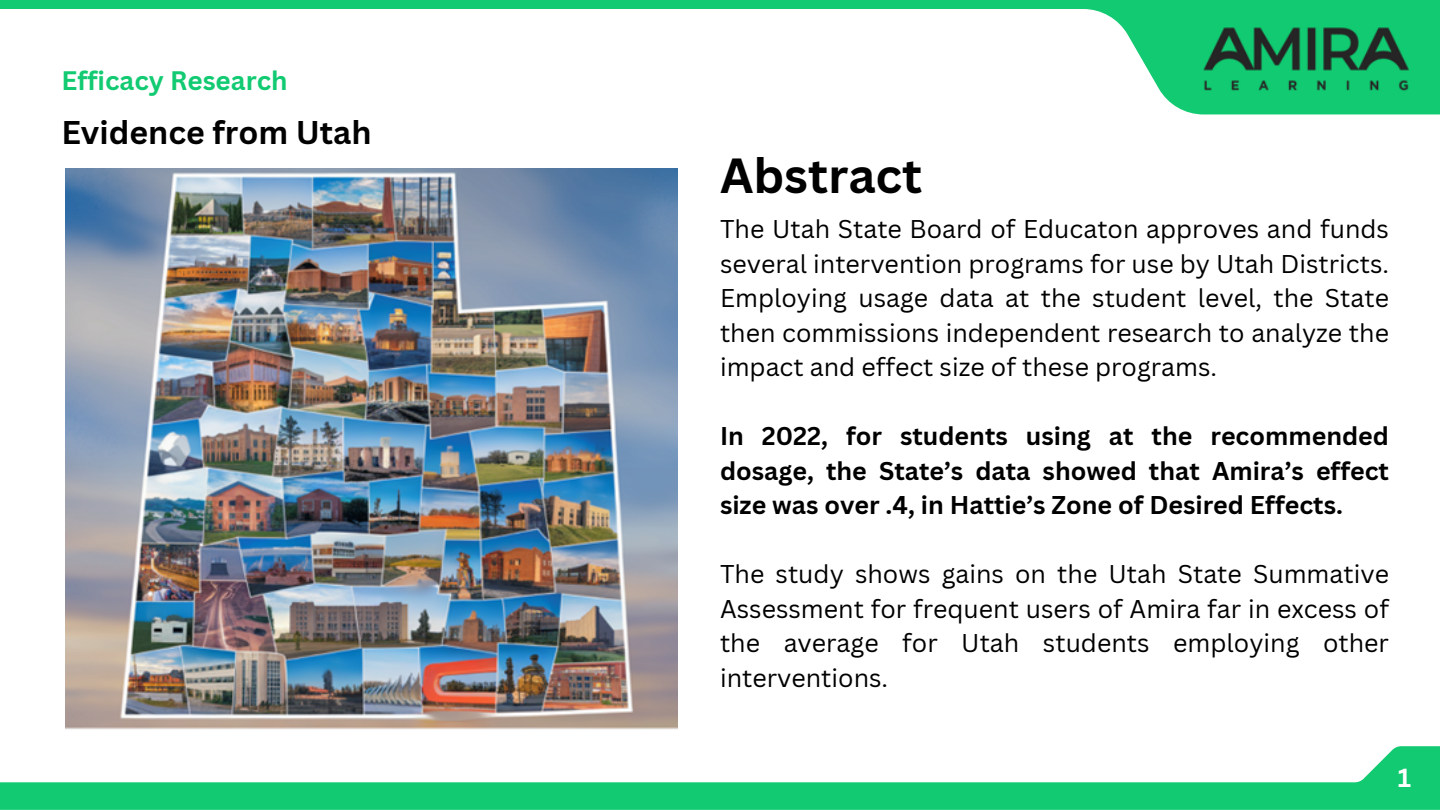
<style>
.page{position:relative;width:1440px;height:810px;background:#fff}
.page>*{position:absolute;margin:0;border:0;box-sizing:border-box;transform-origin:0 0}
.t1{font:700 48px "Canva Sans";color:#000}
.t2{font:700 32px "Canva Sans";color:#000}
.t3{font:700 26.1px "Canva Sans";color:#11ca71}
.t4{font:700 25.4px "Canva Sans";color:#fff}
.t5{font:25px/34.5px "Canva Sans";color:#000;text-align:justify}
.t6{font:700 25px/34.5px "Canva Sans";color:#000;text-align:justify}
</style>
<div class="page">
<svg style="left:0;top:0;width:1440px;height:114px"></svg>
<img style="left:1202px;top:21px;width:213px;height:73px">
<svg style="left:0;top:746px;width:1440px;height:64px"></svg>
<img style="left:65px;top:169px;width:613px;height:560px">
<p class="t3" style="left:61px;top:62px;width:228px">Efficacy Research</p>
<h3 class="t2" style="left:61px;top:110px;width:312px">Evidence from Utah</h3>
<p class="t1" style="left:720px;top:142px;width:204px">Abstract</p>
<h2 class="t5" style="left:720px;top:211px;width:671px">The Utah State Board of Educaton approves and funds several intervention programs for use by Utah Districts.<br>Employing usage data at the student level, the State then commissions independent research to analyze the impact and effect size of these programs.</h2>
<h1 class="t6" style="left:720px;top:418px;width:671px">In 2022, for students using at the recommended dosage, the State’s data showed that Amira’s effect size was over .4, in Hattie’s Zone of Desired Effects.</h1>
<p class="t5" style="left:720px;top:556px;width:671px">The study shows gains on the Utah State Summative Assessment for frequent users of Amira far in excess of the average for Utah students employing other interventions.</p>
<p class="t4" style="left:1398px;top:760px;width:15px">1</p>
</div>
